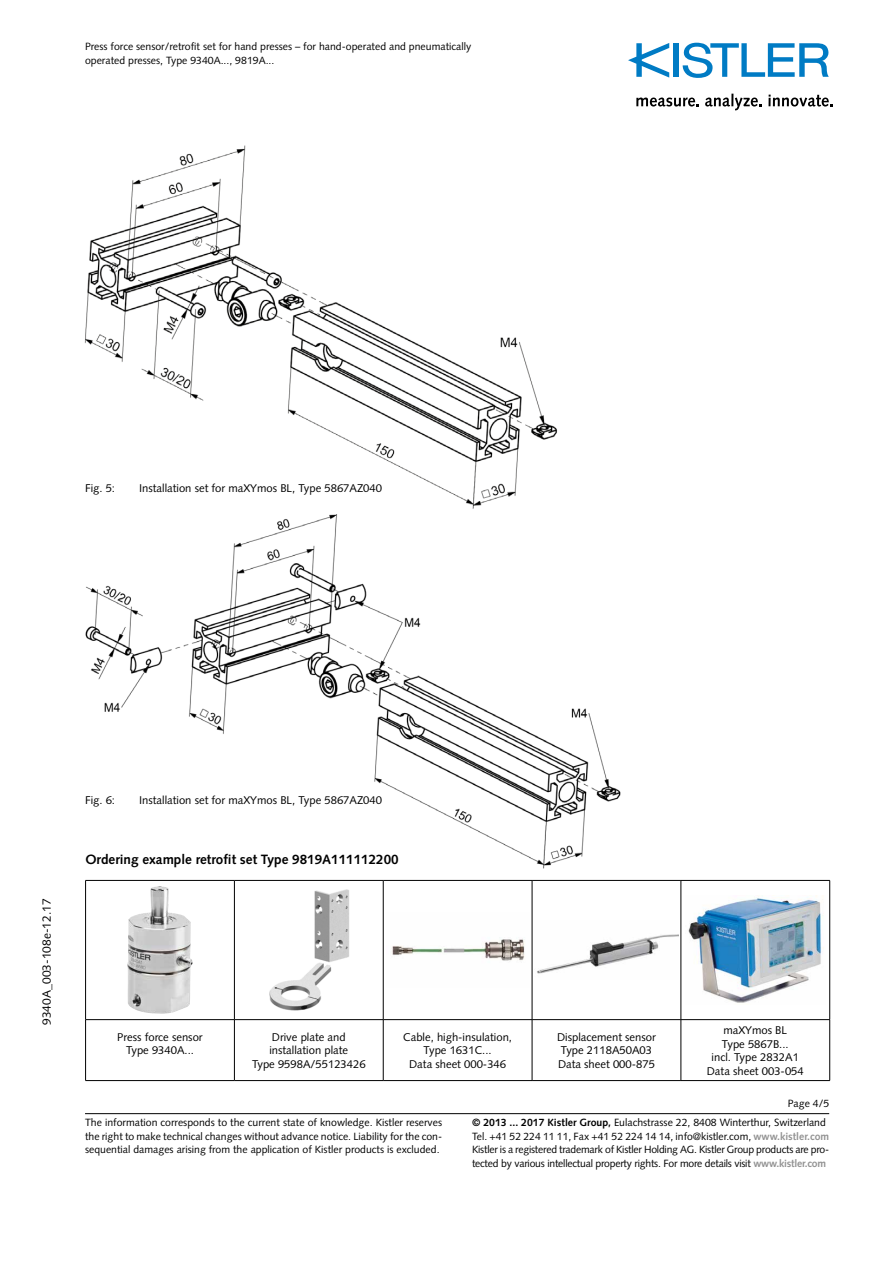
<style>
.page{position:relative;width:893px;height:1263px;background:#fff}
.page>*{position:absolute;margin:0;border:0;box-sizing:border-box;transform-origin:0 0}
.t1{font:700 13.5px "Syntax LT Std";color:#000}
.t2{font:12px "Syntax LT Std";color:#000}
.t3{font:11.25px/13.5px "Syntax LT Std";color:#000;text-align:center}
.t4{font:10.5px/13.5px "Syntax LT Std";color:#000;text-align:justify}
.t5{font:10.5px/13.5px "Syntax LT Std";letter-spacing:-.02em;color:#000}
.s1{font-weight:700}
.s2{font-weight:700;color:#929292}
</style>
<div class="page">
<hr style="left:85px;top:1113px;width:744px;height:1px;background:#000">
<div style="left:673px;top:43px;width:6px;height:34px;background:#007bc4"></div>
<svg style="left:683px;top:43px;width:146px;height:35px"></svg>
<svg style="left:628px;top:43px;width:41px;height:35px"></svg>
<svg style="left:636px;top:98px;width:63px;height:9px"></svg>
<svg style="left:705px;top:94px;width:57px;height:16px"></svg>
<svg style="left:768px;top:95px;width:65px;height:12px"></svg>
<img style="left:85px;top:514px;width:536px;height:355px">
<img style="left:84px;top:145px;width:474px;height:364px">
<hr style="left:85px;top:880px;width:149px;height:1px;background:#000">
<hr style="left:85px;top:880px;width:1px;height:139px;background:#000">
<hr style="left:234px;top:880px;width:149px;height:1px;background:#000">
<hr style="left:234px;top:880px;width:1px;height:139px;background:#000">
<hr style="left:383px;top:880px;width:149px;height:1px;background:#000">
<hr style="left:383px;top:880px;width:1px;height:139px;background:#000">
<hr style="left:532px;top:880px;width:149px;height:1px;background:#000">
<hr style="left:532px;top:880px;width:1px;height:139px;background:#000">
<hr style="left:681px;top:880px;width:149px;height:1px;background:#000">
<hr style="left:681px;top:880px;width:1px;height:139px;background:#000">
<hr style="left:829px;top:880px;width:1px;height:139px;background:#000">
<hr style="left:85px;top:1019px;width:149px;height:1px;background:#000">
<hr style="left:85px;top:1020px;width:1px;height:60px;background:#000">
<hr style="left:234px;top:1019px;width:149px;height:1px;background:#000">
<hr style="left:234px;top:1020px;width:1px;height:60px;background:#000">
<hr style="left:383px;top:1019px;width:149px;height:1px;background:#000">
<hr style="left:383px;top:1020px;width:1px;height:60px;background:#000">
<hr style="left:532px;top:1019px;width:149px;height:1px;background:#000">
<hr style="left:532px;top:1020px;width:1px;height:60px;background:#000">
<hr style="left:681px;top:1019px;width:149px;height:1px;background:#000">
<hr style="left:681px;top:1020px;width:1px;height:60px;background:#000">
<hr style="left:829px;top:1020px;width:1px;height:60px;background:#000">
<hr style="left:85px;top:1080px;width:149px;height:1px;background:#000">
<hr style="left:234px;top:1080px;width:149px;height:1px;background:#000">
<hr style="left:383px;top:1080px;width:149px;height:1px;background:#000">
<hr style="left:532px;top:1080px;width:149px;height:1px;background:#000">
<hr style="left:681px;top:1080px;width:149px;height:1px;background:#000">
<img style="left:127px;top:886px;width:66px;height:128px">
<img style="left:269px;top:889px;width:80px;height:122px">
<img style="left:391px;top:939px;width:134px;height:22px">
<img style="left:537px;top:934px;width:141px;height:40px">
<img style="left:688px;top:895px;width:136px;height:108px">
<p class="t4" style="left:85px;top:40px;width:388px">Press force sensor/retrofit set for hand presses – for hand-operated and pneumatically operated presses, Type 9340A..., 9819A...</p>
<p class="t3" style="left:85px;top:481px;width:32px">Fig. 5:</p>
<p class="t3" style="left:139px;top:481px;width:245px">Installation set for maXYmos BL, Type 5867AZ040</p>
<p class="t2" style="left:39px;top:1025px;width:128px;rotate:-90deg">9340A_003-108e-12.17</p>
<p class="t3" style="left:85px;top:793px;width:32px">Fig. 6:</p>
<p class="t3" style="left:139px;top:793px;width:245px">Installation set for maXYmos BL, Type 5867AZ040</p>
<p class="t1" style="left:85px;top:852px;width:315px">Ordering example retrofit set Type 9819A111112200</p>
<p class="t3" style="left:117px;top:1030px;width:87px">Press force sensor<br>Type 9340A...</p>
<p class="t3" style="left:252px;top:1030px;width:115px">Drive plate and installation plate<br>Type 9598A/55123426</p>
<p class="t3" style="left:403px;top:1030px;width:110px">Cable, high-insulation,<br>Type 1631C...<br>Data sheet 000-346</p>
<p class="t3" style="left:557px;top:1030px;width:100px;text-align:left">Displacement sensor<br>Type 2118A50A03<br>Data sheet 000-875</p>
<p class="t3" style="left:707px;top:1023px;width:98px">maXYmos BL<br>Type 5867B...<br>incl. Type 2832A1<br>Data sheet 003-054</p>
<p class="t4" style="left:85px;top:1116px;width:359px">The information corresponds to the current state of knowledge. Kistler reserves the right to make technical changes without advance notice. Liability for the con&shy;sequential damages arising from the application of Kistler products is excluded.</p>
<p class="t4" style="left:788px;top:1097px;width:43px">Page 4/5</p>
<p class="t5" style="left:472px;top:1116px;width:359px"><span class="s1">© 2013 ... 2017 Kistler Group,</span> Eulachstrasse 22, 8408 Winterthur, Switzerland Tel. +41 52 224 11 11, Fax +41 52 224 14 14, info@kistler.com, <span class="s2">www.kistler.com </span>Kistler is a registered trademark of Kistler Holding AG. Kistler Group products are pro&shy;tected by various intellectual property rights. For more details visit <span class="s2">www.kistler.com</span></p>
</div>
